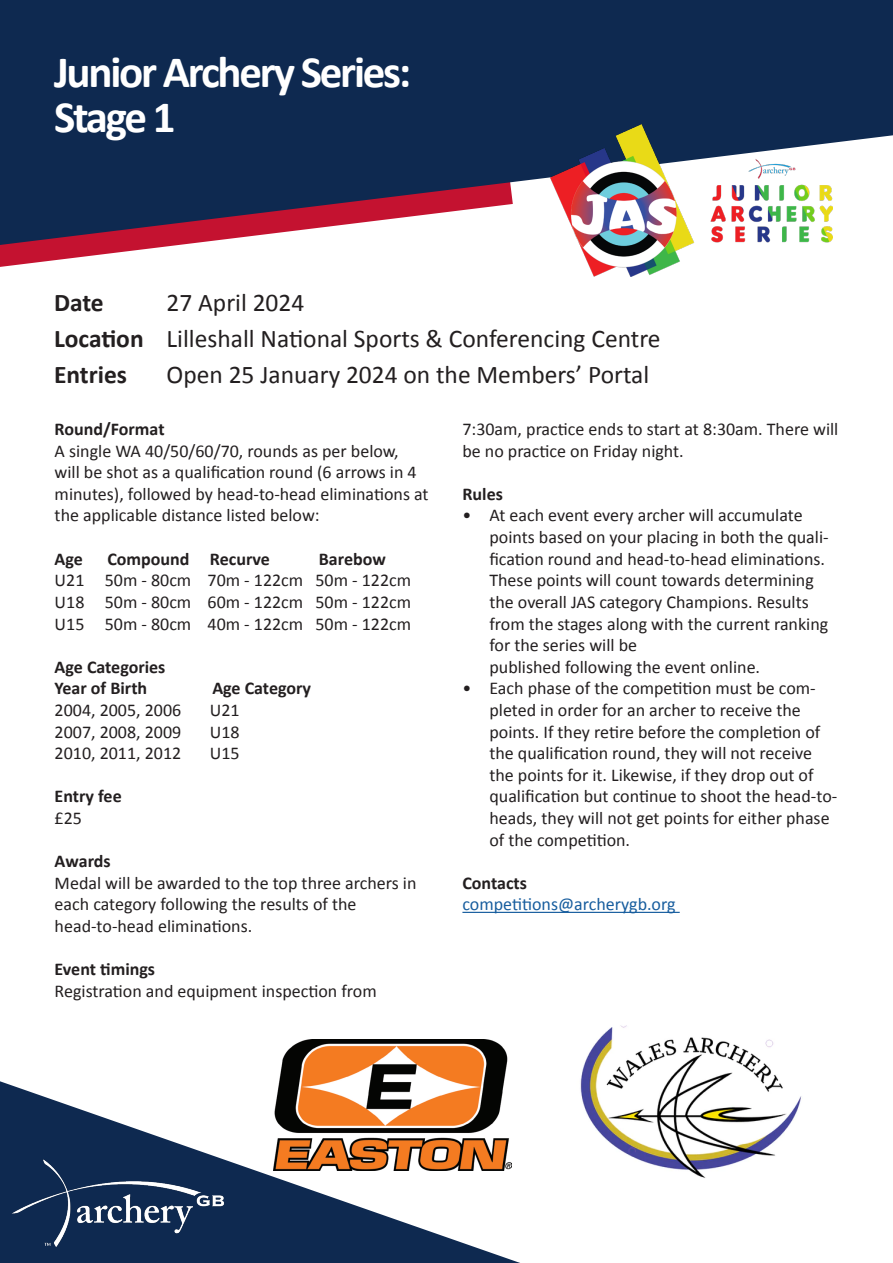
<style>
.page{position:relative;width:893px;height:1263px;background:#fff}
.page>*{position:absolute;margin:0;border:0;box-sizing:border-box;transform-origin:0 0}
.t1{font:700 45px/45px "Calibri";letter-spacing:-.05em;color:#fff}
.t2{font:25.5px "Calibri";color:#231f20}
.t3{font:700 25.5px/36px "Calibri";color:#231f20}
.t4{font:18px/21.6px "Calibri";color:#231f20}
.t5{font:700 18px "Calibri";color:#231f20}
.t6{font:18px "Calibri";color:#175d9e}
</style>
<div class="page">
<svg style="left:0;top:1081px;width:520px;height:182px"></svg>
<img style="left:0;top:1107px;width:255px;height:156px">
<svg style="left:0;top:0;width:893px;height:267px;background:#394566"></svg>
<hr style="left:462px;top:912px;width:218px;height:1px;background:#175d9e">
<img style="left:580px;top:1025px;width:222px;height:153px">
<img style="left:274px;top:1039px;width:238px;height:131px">
<img style="left:551px;top:125px;width:281px;height:151px">
<p class="t1" style="left:54px;top:48px;width:359px">Junior Archery Series:<br>Stage 1</p>
<h2 class="t3" style="left:54px;top:283px;width:91px">Date<br>Location<br>Entries</h2>
<p class="t2" style="left:167px;top:287px;width:139px">27 April 2024</p>
<p class="t2" style="left:167px;top:323px;width:496px">Lilleshall National Sports &amp; Conferencing Centre</p>
<p class="t2" style="left:167px;top:359px;width:484px">Open 25 January 2024 on the Members’ Portal</p>
<p class="t4" style="left:462px;top:417px;width:377px">7:30am, practice ends to start at 8:30am. There will be no practice on Friday night.</p>
<p class="t5" style="left:462px;top:483px;width:42px">Rules</p>
<p class="t4" style="left:489px;top:504px;width:341px;text-indent:-27px">• At each event every archer will accumulate points based on your placing in both the quali&shy;fication round and head-to-head eliminations.<br>These points will count towards determining the overall JAS category Champions. Results from the stages along with the current ranking for the series will be<br>published following the event online.</p>
<p class="t4" style="left:489px;top:677px;width:349px;text-indent:-27px">• Each phase of the competition must be com&shy;pleted in order for an archer to receive the points. If they retire before the completion of the qualification round, they will not receive the points for it. Likewise, if they drop out of qualification but continue to shoot the head-to&shy;heads, they will not get points for either phase of the competition.</p>
<p class="t5" style="left:462px;top:871px;width:66px">Contacts</p>
<p class="t6" style="left:462px;top:893px;width:215px">competitions@archerygb.org</p>
<p class="t5" style="left:55px;top:418px;width:111px">Round/Format</p>
<p class="t4" style="left:55px;top:439px;width:375px">A single WA 40/50/60/70, rounds as per below,<br>will be shot as a qualification round (6 arrows in 4 minutes), followed by head-to-head eliminations at the applicable distance listed below:</p>
<p class="t5" style="left:55px;top:547px;width:30px">Age</p>
<p class="t5" style="left:107px;top:547px;width:164px">Compound Recurve</p>
<p class="t5" style="left:319px;top:547px;width:68px">Barebow</p>
<p class="t4" style="left:55px;top:569px;width:358px">U21 50m - 80cm 70m - 122cm 50m - 122cm</p>
<p class="t4" style="left:55px;top:590px;width:358px">U18 50m - 80cm 60m - 122cm 50m - 122cm</p>
<p class="t4" style="left:55px;top:612px;width:358px">U15 50m - 80cm 40m - 122cm 50m - 122cm</p>
<p class="t5" style="left:55px;top:655px;width:112px">Age Categories</p>
<p class="t5" style="left:55px;top:677px;width:94px">Year of Birth</p>
<p class="t5" style="left:212px;top:677px;width:100px">Age Category</p>
<p class="t4" style="left:55px;top:698px;width:128px">2004, 2005, 2006</p>
<p class="t4" style="left:210px;top:698px;width:31px">U21</p>
<p class="t4" style="left:55px;top:720px;width:128px">2007, 2008, 2009</p>
<p class="t4" style="left:210px;top:720px;width:31px">U18</p>
<p class="t4" style="left:55px;top:741px;width:128px">2010, 2011, 2012</p>
<p class="t4" style="left:210px;top:741px;width:31px">U15</p>
<p class="t5" style="left:55px;top:785px;width:69px">Entry fee</p>
<p class="t4" style="left:55px;top:806px;width:29px">£25</p>
<p class="t5" style="left:55px;top:850px;width:58px">Awards</p>
<p class="t4" style="left:55px;top:871px;width:363px">Medal will be awarded to the top three archers in each category following the results of the head-to-head eliminations.</p>
<p class="t5" style="left:55px;top:958px;width:102px">Event timings</p>
<p class="t4" style="left:55px;top:979px;width:324px">Registration and equipment inspection from</p>
</div>
